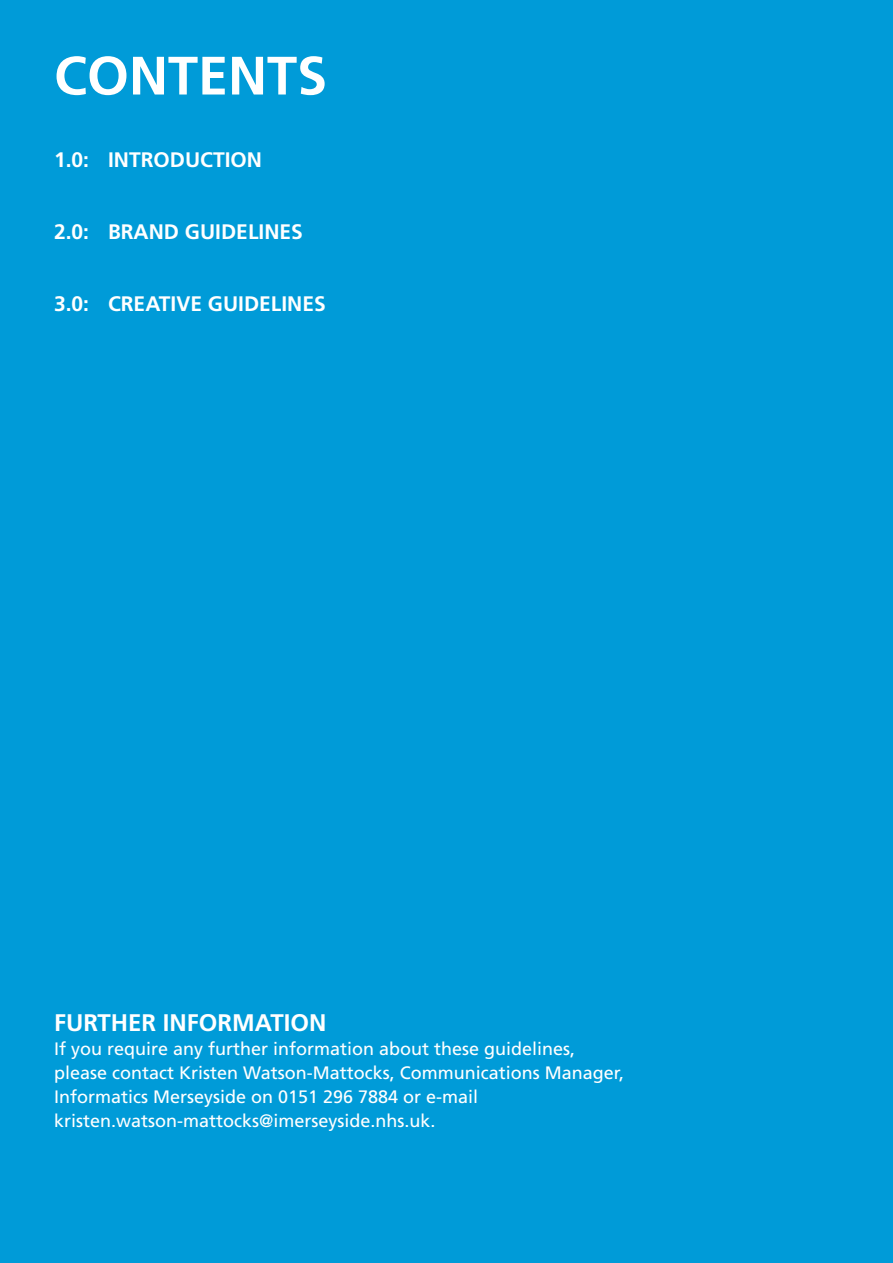
<style>
.page{position:relative;width:893px;height:1263px;background:#009bd8}
.page>*{position:absolute;margin:0;border:0;box-sizing:border-box;transform-origin:0 0}
.t1{font:700 54px "Frutiger LT Std";color:#fff}
.t2{font:700 24px "Frutiger LT Std";color:#fff}
.t3{font:700 21px "Frutiger LT Std";color:#fff}
.t4{font:18px/24px "Frutiger LT Std";color:#fff}
</style>
<div class="page">
<p class="t1" style="left:54px;top:44px;width:275px">CONTENTS</p>
<p class="t3" style="left:54px;top:147px;width:210px">1.0: INTRODUCTION</p>
<p class="t3" style="left:54px;top:219px;width:250px">2.0: BRAND GUIDELINES</p>
<p class="t3" style="left:54px;top:291px;width:273px">3.0: CREATIVE GUIDELINES</p>
<p class="t2" style="left:54px;top:1008px;width:274px">FURTHER INFORMATION</p>
<p class="t4" style="left:54px;top:1036px;width:572px">If you require any further information about these guidelines, please contact Kristen Watson-Mattocks, Communications Manager, Informatics Merseyside on 0151 296 7884 or e-mail kristen.watson-mattocks@imerseyside.nhs.uk.</p>
</div>
